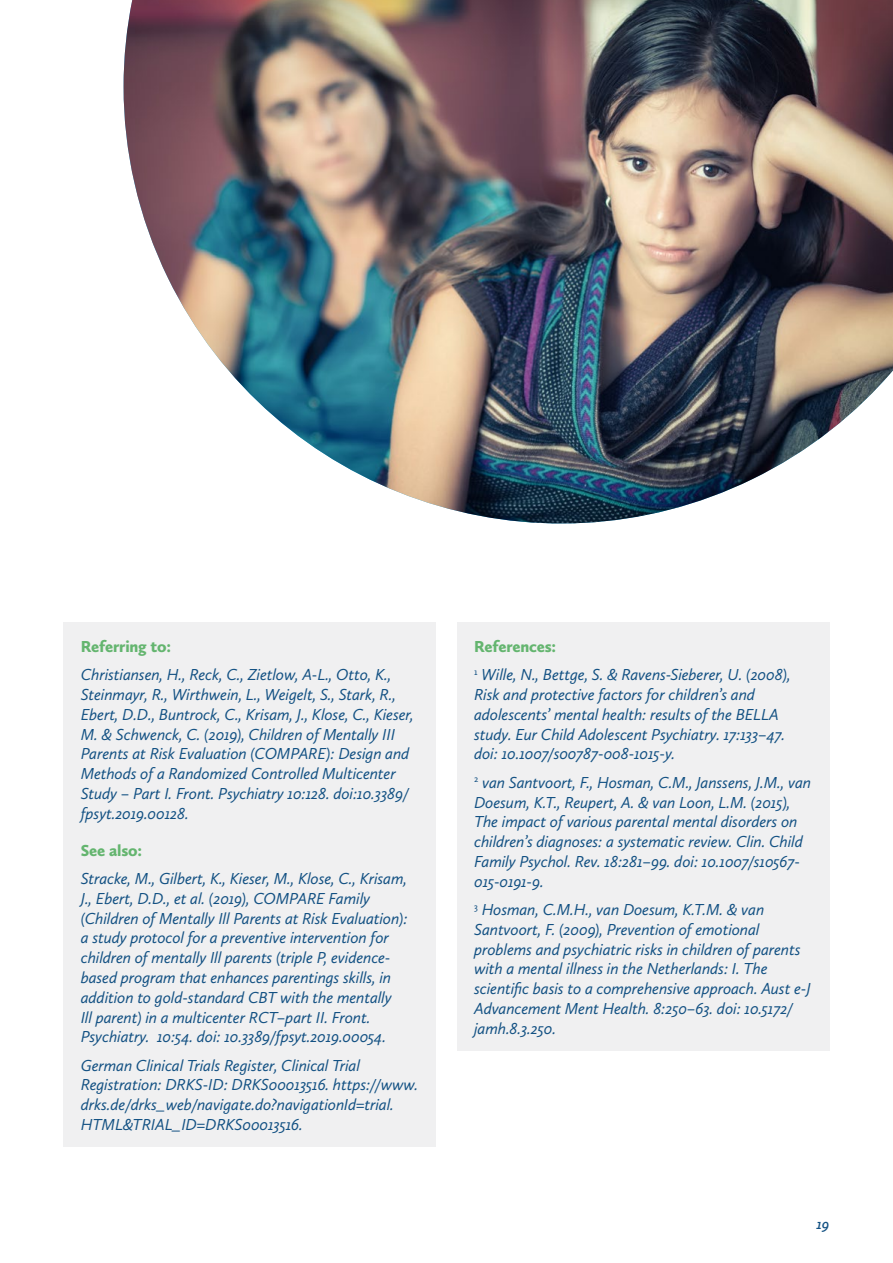
<style>
.page{position:relative;width:893px;height:1263px;background:#fff}
.page>*{position:absolute;margin:0;border:0;box-sizing:border-box;transform-origin:0 0}
.t1{font:italic 16.5px/19.8px "Calluna Sans";letter-spacing:-.01em;color:#135183}
.t2{font:900 16.5px "Calluna Sans";letter-spacing:-.01em;color:#64b56f}
.t3{font:italic 600 15px "Calluna Sans";color:#135183}
.s1{font-weight:900;font-style:normal;color:#64b56f}
</style>
<div class="page">
<div style="left:64px;top:622px;width:372px;height:525px;background:#f0f0f1"></div>
<div style="left:457px;top:622px;width:372px;height:429px;background:#f0f0f1"></div>
<img style="left:124px;top:0;width:769px;height:523px">
<p class="t2" style="left:81px;top:636px;width:92px">Referring to:</p>
<p class="t1" style="left:81px;top:664px;width:335px">Christiansen, H., Reck, C., Zietlow, A-L., Otto, K., Steinmayr, R., Wirthwein, L., Weigelt, S., Stark, R., Ebert, D.D., Buntrock, C., Krisam, J., Klose, C., Kieser, M. &amp; Schwenck, C. (2019), Children of Mentally III Parents at Risk Evaluation (COMPARE): Design and Methods of a Randomized Controlled Multicenter Study – Part I. Front. Psychiatry 10:128. doi:10.3389/ fpsyt.2019.00128.</p>
<p class="t2" style="left:81px;top:840px;width:63px">See also:</p>
<p class="t1" style="left:81px;top:868px;width:328px">Stracke, M., Gilbert, K., Kieser, M., Klose, C., Krisam, J., Ebert, D.D., et al. (2019), COMPARE Family (Children of Mentally Ill Parents at Risk Evaluation): a study protocol for a preventive intervention for children of mentally Ill parents (triple P, evidence&shy;based program that enhances parentings skills, in addition to gold-standard CBT with the mentally<br>Ill parent) in a multicenter RCT–part II. Front.<br>Psychiatry. 10:54. doi: 10.3389/fpsyt.2019.00054.</p>
<p class="t1" style="left:81px;top:1055px;width:339px">German Clinical Trials Register, Clinical Trial Registration: DRKS-ID: DRKS00013516. https://www. drks.de/drks_web/navigate.do?navigationId=trial.<br>HTML&amp;TRIAL_ID=DRKS00013516.</p>
<p class="t1" style="left:474px;top:632px;width:318px;line-height:28.3px"><span class="s1">References:<br></span><sup>1</sup> Wille, N., Bettge, S. &amp; Ravens-Sieberer, U. (2008),</p>
<p class="t1" style="left:474px;top:684px;width:313px">Risk and protective factors for children’s and adolescents’ mental health: results of the BELLA study. Eur Child Adolescent Psychiatry. 17:133–47. doi: 10.1007/s00787-008-1015-y.</p>
<p class="t1" style="left:474px;top:772px;width:338px"><sup>2</sup> van Santvoort, F., Hosman, C.M., Janssens, J.M., van Doesum, K.T., Reupert, A. &amp; van Loon, L.M. (2015), The impact of various parental mental disorders on children’s diagnoses: a systematic review. Clin. Child Family Psychol. Rev. 18:281–99. doi: 10.1007/s10567- 015-0191-9.</p>
<p class="t1" style="left:474px;top:899px;width:338px"><sup>3</sup> Hosman, C.M.H., van Doesum, K.T.M. &amp; van Santvoort, F. (2009), Prevention of emotional problems and psychiatric risks in children of parents with a mental illness in the Netherlands: I. The scientific basis to a comprehensive approach. Aust e-J Advancement Ment Health. 8:250–63. doi: 10.5172/ jamh.8.3.250.</p>
<p class="t3" style="left:816px;top:1214px;width:14px">19</p>
</div>
